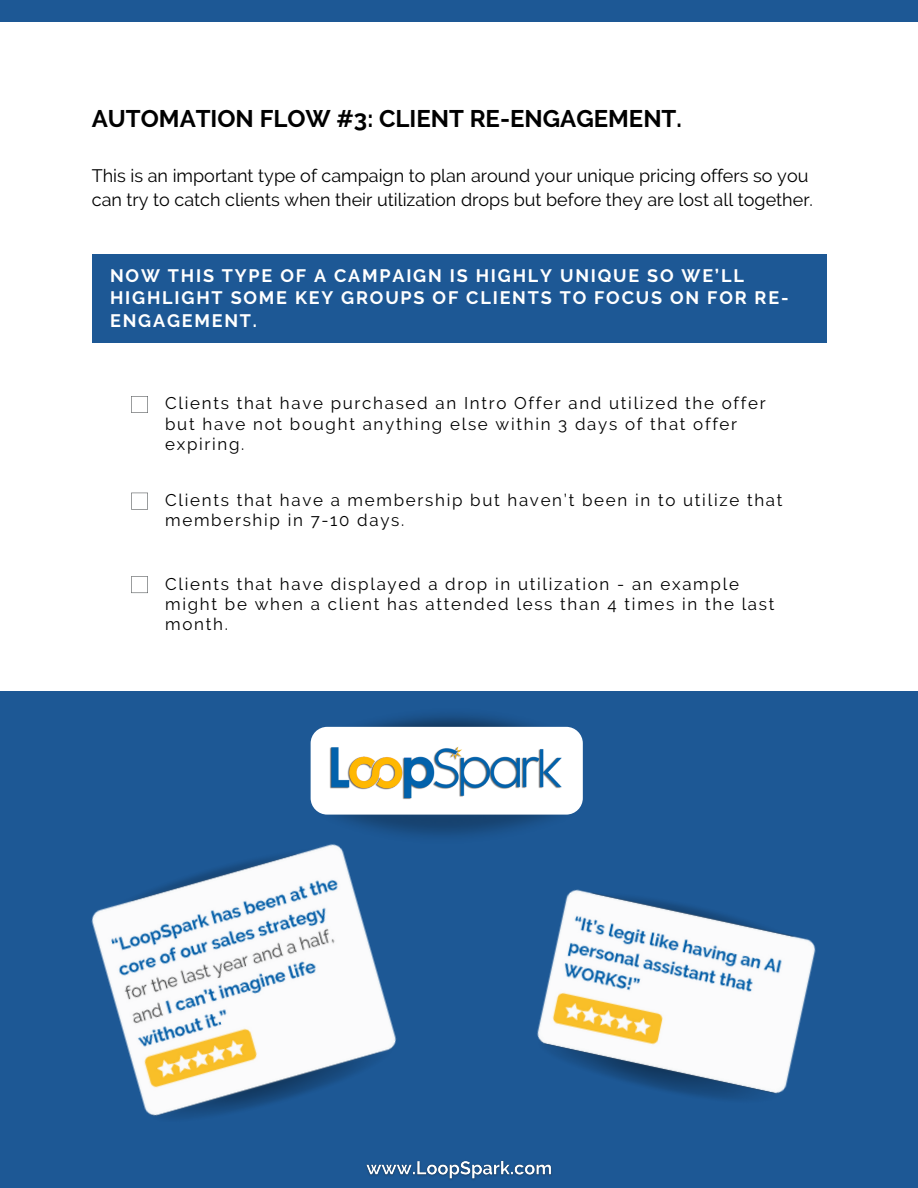
<style>
.page{position:relative;width:918px;height:1188px;background:#fff}
.page>*{position:absolute;margin:0;border:0;box-sizing:border-box;transform-origin:0 0}
.t1{font:700 24px "Raleway";color:#000}
.t2{font:18px/24.8px "Raleway";color:#000}
.t3{font:700 18px/22.5px "Raleway";letter-spacing:.1em;color:#fff}
.t4{font:16.95px/20.2px "Raleway";letter-spacing:.1em;color:#000}
</style>
<div class="page">
<div style="left:92px;top:254px;width:734px;height:89px;background:#1d5895"></div>
<svg style="left:131px;top:396px;width:17px;height:17px"></svg>
<div style="left:0;top:691px;width:918px;height:497px;background:#1d5895"></div>
<img style="left:445px;top:802px;width:138px;height:34px">
<svg style="left:131px;top:493px;width:17px;height:17px"></svg>
<svg style="left:131px;top:576px;width:17px;height:17px"></svg>
<div style="left:0;top:0;width:918px;height:21px;background:#1d5895"></div>
<img style="left:91px;top:780px;width:354px;height:337px">
<img style="left:487px;top:810px;width:329px;height:289px">
<img style="left:310px;top:715px;width:272px;height:46px">
<div style="left:311px;top:727px;width:272px;height:88px;background:#fff;border-radius:17px"></div>
<img style="left:329px;top:746px;width:233px;height:53px">
<img style="left:366px;top:1160px;width:186px;height:19px">
<p class="t1" style="left:92px;top:105px;width:592px">AUTOMATION FLOW #3: CLIENT RE-ENGAGEMENT.</p>
<p class="t2" style="left:92px;top:163px;width:723px">This is an important type of campaign to plan around your unique pricing offers so you can try to catch clients when their utilization drops but before they are lost all together.</p>
<p class="t3" style="left:110px;top:264px;width:680px">NOW THIS TYPE OF A CAMPAIGN IS HIGHLY UNIQUE SO WE’LL<br>HIGHLIGHT SOME KEY GROUPS OF CLIENTS TO FOCUS ON FOR RE-<br>ENGAGEMENT.</p>
<p class="t4" style="left:165px;top:393px;width:602px">Clients that have purchased an Intro Offer and utilized the offer but have not bought anything else within 3 days of that offer expiring.</p>
<p class="t4" style="left:165px;top:490px;width:619px">Clients that have a membership but haven’t been in to utilize that membership in 7-10 days.</p>
<p class="t4" style="left:165px;top:574px;width:611px">Clients that have displayed a drop in utilization - an example might be when a client has attended less than 4 times in the last month.</p>
</div>
